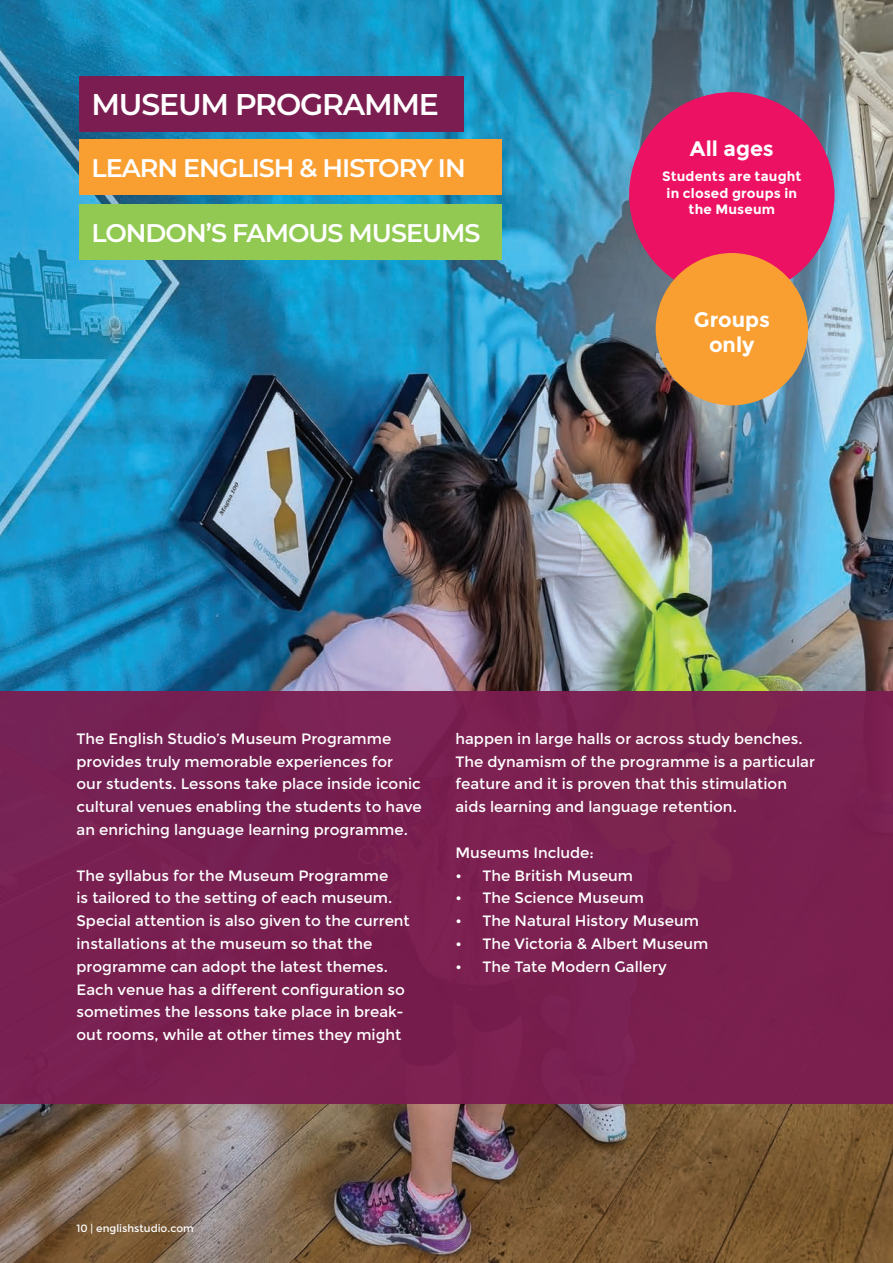
<style>
.page{position:relative;width:893px;height:1263px;background:#fff}
.page>*{position:absolute;margin:0;border:0;box-sizing:border-box;transform-origin:0 0}
.t1{font:600 30px "Montserrat";letter-spacing:-.04em;color:#fff}
.t2{font:600 25.5px "Montserrat";letter-spacing:-.04em;color:#fff}
.t3{font:700 21px/25.2px "Montserrat";color:#fff;text-align:center}
.t4{font:15px/22.8px "Montserrat";color:#fff}
.t5{font:700 13.5px/16.2px "Montserrat";letter-spacing:.015em;color:#fff;text-align:center}
.t6{font:10.5px "Montserrat";color:#fff}
</style>
<div class="page">
<img style="left:1px;top:0;width:892px;height:1263px">
<div style="left:0;top:691px;width:893px;height:412px;background:#7b1d50"></div>
<div style="left:79px;top:77px;width:384px;height:55px;background:#7b1d50"></div>
<div style="left:79px;top:140px;width:422px;height:55px;background:#f99f32"></div>
<div style="left:629px;top:92px;width:205px;height:205px;background:#ec1162;border-radius:50%"></div>
<div style="left:656px;top:253px;width:152px;height:152px;background:#f99f32;border-radius:50%"></div>
<div style="left:79px;top:204px;width:422px;height:55px;background:#91c953"></div>
<h1 class="t1" style="left:92px;top:84px;width:349px">MUSEUM PROGRAMME</h1>
<h2 class="t2" style="left:92px;top:151px;width:376px">LEARN ENGLISH &amp; HISTORY IN</h2>
<h2 class="t2" style="left:92px;top:216px;width:391px">LONDON’S FAMOUS MUSEUMS</h2>
<h3 class="t3" style="left:690px;top:136px;width:85px">All ages</h3>
<p class="t5" style="left:662px;top:169px;width:141px">Students are taught in closed groups in the Museum</p>
<h3 class="t3" style="left:694px;top:307px;width:78px">Groups only</h3>
<p class="t4" style="left:77px;top:727px;width:347px">The English Studio’s Museum Programme provides truly memorable experiences for our students. Lessons take place inside iconic cultural venues enabling the students to have an enriching language learning programme.</p>
<p class="t4" style="left:77px;top:864px;width:335px">The syllabus for the Museum Programme<br>is tailored to the setting of each museum.<br>Special attention is also given to the current installations at the museum so that the programme can adopt the latest themes.<br>Each venue has a different configuration so sometimes the lessons take place in break&shy;out rooms, while at other times they might</p>
<p class="t4" style="left:455px;top:727px;width:361px">happen in large halls or across study benches.<br>The dynamism of the programme is a particular feature and it is proven that this stimulation aids learning and language retention.</p>
<p class="t4" style="left:455px;top:841px;width:140px">Museums Include:</p>
<p class="t4" style="left:455px;top:864px;width:179px">• The British Museum</p>
<p class="t4" style="left:455px;top:887px;width:190px">• The Science Museum</p>
<p class="t4" style="left:455px;top:910px;width:245px">• The Natural History Museum</p>
<p class="t4" style="left:455px;top:932px;width:254px">• The Victoria &amp; Albert Museum</p>
<p class="t4" style="left:455px;top:955px;width:213px">• The Tate Modern Gallery</p>
<p class="t6" style="left:77px;top:1222px;width:119px">10 | englishstudio.com</p>
</div>
